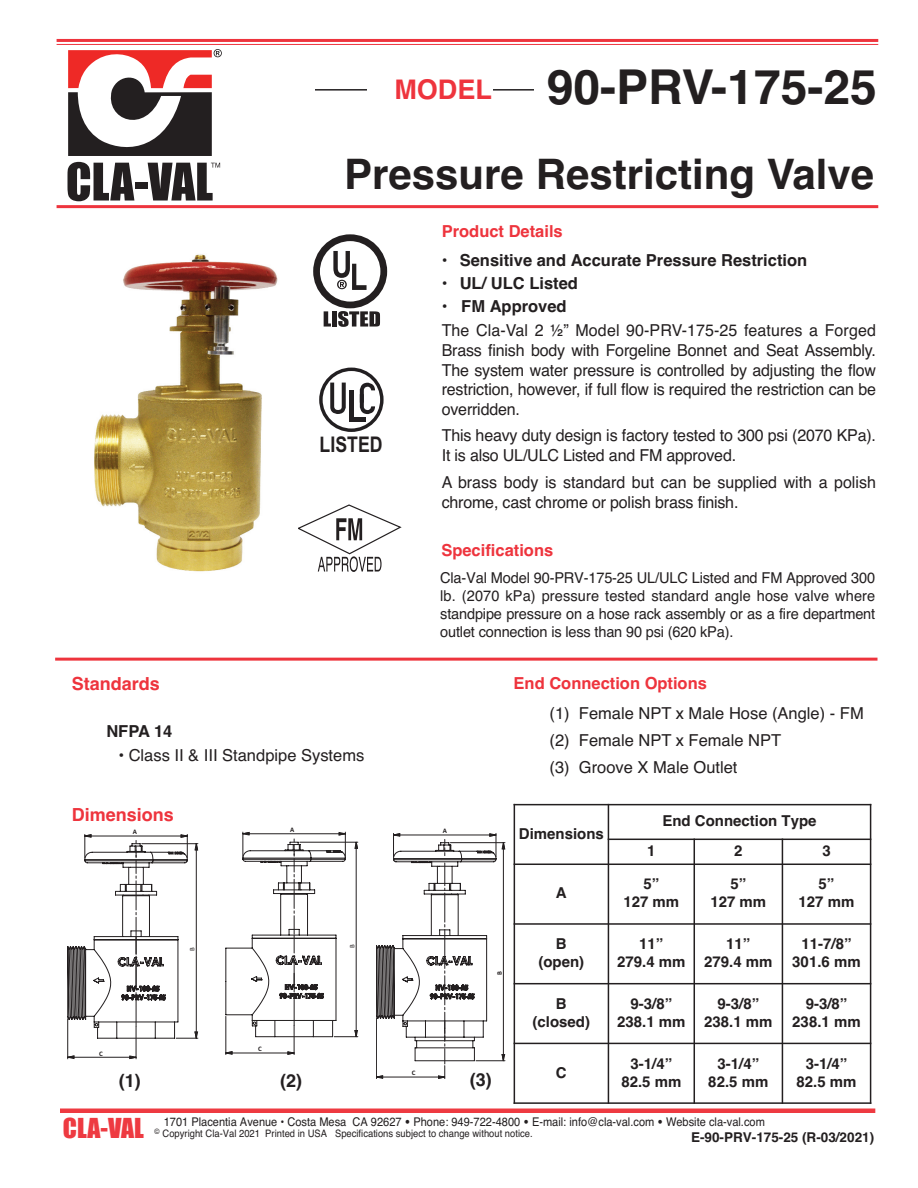
<style>
.page{position:relative;width:918px;height:1188px;background:#fff}
.page>*{position:absolute;margin:0;border:0;box-sizing:border-box;transform-origin:0 0}
.t1{font:700 48px "Helvetica";color:#231f20}
.t2{font:700 42px "Helvetica";color:#231f20}
.t3{font:700 27px "Helvetica";color:#ee343d}
.t4{font:25.5px "Impact";color:#ee3a41}
.t5{font:700 21.6px "Arial Narrow";color:#231f20}
.t6{font:700 18px "Helvetica";color:#ee343d}
.t7{font:700 18px "Helvetica";color:#231f20}
.t8{font:16.5px/19.8px "Helvetica";letter-spacing:-.01em;color:#231f20}
.t9{font:700 16.5px "Helvetica";color:#231f20}
.t10{font:700 16.5px "Helvetica";color:#ee343d}
.t11{font:15px/18px "Helvetica";letter-spacing:-.01em;color:#231f20;text-align:justify}
.t12{font:700 15px/18px "Helvetica";color:#231f20;text-align:center}
.t13{font:700 13.5px "Helvetica";color:#231f20}
.t14{font:12px "Helvetica";color:#231f20;scale:.92 1}
.t15{font:10.35px "Helvetica";color:#231f20;scale:.92 1}
.t16{font:7.5px "Arial";color:#231f20;scale:.92 1}
.t17{font:700 6.9px "Calibri";color:#231f20}
.t18{font:6.9px "Calibri";color:#231f20}
.s1{font-family:"Arial";font-weight:900}
</style>
<div class="page">
<hr style="left:55px;top:658px;width:823px;height:3px;background:#ee343d">
<hr style="left:57px;top:39px;width:821px;height:3px;background:#ee343d">
<hr style="left:57px;top:44px;width:821px;height:1px;background:#ee343d">
<svg style="left:68px;top:162px;width:66px;height:39px"></svg>
<div style="left:135px;top:182px;width:12px;height:6px;background:#231f20"></div>
<svg style="left:68px;top:49px;width:154px;height:107px"></svg>
<svg style="left:148px;top:163px;width:72px;height:38px"></svg>
<hr style="left:57px;top:205px;width:821px;height:3px;background:#ee343d">
<hr style="left:315px;top:89px;width:338px;height:2px;background:#231f20">
<div style="left:368px;top:72px;width:125px;height:29px;background:#fff"></div>
<img style="left:94px;top:254px;width:184px;height:318px">
<hr style="left:60px;top:1109px;width:815px;height:4px;background:#ee3a41">
<div style="left:534px;top:63px;width:344px;height:54px;background:#fff"></div>
<div style="left:313px;top:234px;width:74px;height:74px;border:7px solid #231f20;border-radius:50%"></div>
<svg style="left:333px;top:251px;width:34px;height:39px"></svg>
<svg style="left:324px;top:311px;width:7px;height:16px"></svg>
<div style="left:332px;top:311px;width:5px;height:16px;background:#231f20"></div>
<svg style="left:338px;top:311px;width:42px;height:16px"></svg>
<svg style="left:319px;top:368px;width:65px;height:64px"></svg>
<svg style="left:299px;top:504px;width:103px;height:68px"></svg>
<hr style="left:216px;top:1019px;width:1px;height:61px;background:#231f20">
<svg style="left:67px;top:834px;width:132px;height:226px"></svg>
<hr style="left:514px;top:804px;width:1px;height:300px;background:#231f20">
<hr style="left:608px;top:804px;width:1px;height:300px;background:#231f20">
<hr style="left:694px;top:839px;width:1px;height:265px;background:#231f20">
<hr style="left:782px;top:839px;width:1px;height:265px;background:#231f20">
<hr style="left:870px;top:804px;width:1px;height:300px;background:#231f20">
<hr style="left:514px;top:804px;width:357px;height:1px;background:#231f20">
<hr style="left:608px;top:839px;width:263px;height:1px;background:#231f20">
<hr style="left:514px;top:864px;width:357px;height:1px;background:#231f20">
<hr style="left:514px;top:923px;width:357px;height:2px;background:#231f20">
<hr style="left:514px;top:983px;width:357px;height:1px;background:#231f20">
<hr style="left:514px;top:1043px;width:357px;height:1px;background:#231f20">
<hr style="left:514px;top:1102px;width:357px;height:2px;background:#231f20">
<hr style="left:525px;top:1017px;width:1px;height:61px;background:#231f20">
<svg style="left:226px;top:832px;width:133px;height:223px"></svg>
<svg style="left:376px;top:833px;width:129px;height:246px"></svg>
<h3 class="t3" style="left:394px;top:74px;width:99px">MODEL</h3>
<h1 class="t1" style="left:547px;top:59px;width:332px">90-PRV-175-25</h1>
<h2 class="t2" style="left:344px;top:150px;width:531px">Pressure Restricting Valve</h2>
<p class="t10" style="left:442px;top:222px;width:123px">Product Details</p>
<p class="t9" style="left:442px;top:251px;width:367px">• Sensitive and Accurate Pressure Restriction</p>
<p class="t9" style="left:442px;top:274px;width:138px">• UL/ ULC Listed</p>
<p class="t9" style="left:442px;top:296px;width:126px">• FM Approved</p>
<p class="t8" style="left:442px;top:320px;width:436px;text-align:justify">The Cla-Val 2 ½” Model 90-PRV-175-25 features a Forged Brass finish body with Forgeline Bonnet and Seat Assembly.<br>The system water pressure is controlled by adjusting the flow restriction, however, if full flow is required the restriction can be overridden.</p>
<p class="t8" style="left:442px;top:425px;width:436px">This heavy duty design is factory tested to 300 psi (2070 KPa).<br>It is also UL/ULC Listed and FM approved.</p>
<p class="t8" style="left:442px;top:472px;width:436px">A brass body is standard but can be supplied with a polish chrome, cast chrome or polish brass finish.</p>
<h3 class="t5" style="left:320px;top:429px;width:64px">LISTED</h3>
<p class="t10" style="left:441px;top:541px;width:113px">Specifications</p>
<p class="t6" style="left:72px;top:673px;width:90px">Standards</p>
<p class="t9" style="left:106px;top:722px;width:68px">NFPA 14</p>
<p class="t8" style="left:118px;top:746px;width:248px">• Class II &amp; III Standpipe Systems</p>
<p class="t6" style="left:72px;top:804px;width:104px">Dimensions</p>
<p class="t17" style="left:133px;top:828px;width:6px">A</p>
<p class="t17" style="left:290px;top:825px;width:6px">A</p>
<p class="t11" style="left:440px;top:568px;width:437px">Cla-Val Model 90-PRV-175-25 UL/ULC Listed and FM Approved 300 lb. (2070 kPa) pressure tested standard angle hose valve where standpipe pressure on a hose rack assembly or as a fire department outlet connection is less than 90 psi (620 kPa).</p>
<p class="t17" style="left:443px;top:827px;width:6px">A</p>
<p class="t10" style="left:514px;top:674px;width:195px">End Connection Options</p>
<p class="t8" style="left:550px;top:699px;width:316px;line-height:27.3px">(1) Female NPT x Male Hose (Angle) - FM (2) Female NPT x Female NPT<br>(3) Groove X Male Outlet</p>
<p class="t12" style="left:519px;top:825px;width:87px">Dimensions</p>
<p class="t12" style="left:662px;top:812px;width:156px">End Connection Type</p>
<p class="t12" style="left:647px;top:842px;width:10px">1</p>
<p class="t12" style="left:734px;top:842px;width:10px">2</p>
<p class="t12" style="left:822px;top:842px;width:10px">3</p>
<p class="t17" style="left:99px;top:1049px;width:5px">C</p>
<p class="t12" style="left:556px;top:884px;width:12px">A</p>
<p class="t12" style="left:623px;top:875px;width:57px">5”<br>127 mm</p>
<p class="t12" style="left:710px;top:875px;width:57px">5”<br>127 mm</p>
<p class="t12" style="left:799px;top:875px;width:57px">5”<br>127 mm</p>
<p class="t12" style="left:538px;top:935px;width:47px">B (open)</p>
<p class="t12" style="left:617px;top:935px;width:70px">11”<br>279.4 mm</p>
<p class="t12" style="left:704px;top:935px;width:70px">11”<br>279.4 mm</p>
<p class="t12" style="left:792px;top:935px;width:70px">11-7/8”<br>301.6 mm</p>
<p class="t12" style="left:533px;top:995px;width:59px">B (closed)</p>
<p class="t12" style="left:617px;top:995px;width:70px">9-3/8”<br>238.1 mm</p>
<p class="t12" style="left:704px;top:995px;width:70px">9-3/8”<br>238.1 mm</p>
<p class="t12" style="left:792px;top:995px;width:70px">9-3/8”<br>238.1 mm</p>
<p class="t12" style="left:556px;top:1063px;width:12px">C</p>
<p class="t12" style="left:621px;top:1054px;width:62px">3-1/4”<br>82.5 mm</p>
<p class="t12" style="left:708px;top:1054px;width:62px">3-1/4”<br>82.5 mm</p>
<p class="t12" style="left:806px;top:1054px;width:43px">3-1/4”</p>
<p class="t18" style="left:348px;top:948px;width:5px;rotate:-90deg">B</p>
<p class="t18" style="left:188px;top:951px;width:5px;rotate:-90deg">B</p>
<p class="t17" style="left:495px;top:975px;width:5px;rotate:-90deg">B</p>
<p class="t17" style="left:258px;top:1045px;width:5px">C</p>
<p class="t17" style="left:412px;top:1069px;width:5px">C</p>
<p class="t7" style="left:470px;top:1069px;width:23px">(3)</p>
<p class="t7" style="left:119px;top:1070px;width:23px">(1)</p>
<p class="t12" style="left:796px;top:1072px;width:62px">82.5 mm</p>
<p class="t7" style="left:280px;top:1070px;width:23px">(2)</p>
<h3 class="t4" style="left:63px;top:1108px;width:83px">CLA-VAL</h3>
<p class="t14" style="left:164px;top:1112px;width:655px">1701 Placentia Avenue • Costa Mesa CA 92627 <span class="s1">•</span> Phone: 949-722-4800 <span class="s1">•</span> E-mail: info@cla-val.com <span class="s1">•</span> Website cla-val.com</p>
<p class="t16" style="left:155px;top:1126px;width:7px">©</p>
<p class="t15" style="left:163px;top:1126px;width:404px">Copyright Cla-Val 2021 Printed in USA Specifications subject to change without notice.</p>
<p class="t13" style="left:691px;top:1129px;width:185px">E-90-PRV-175-25 (R-03/2021)</p>
</div>
